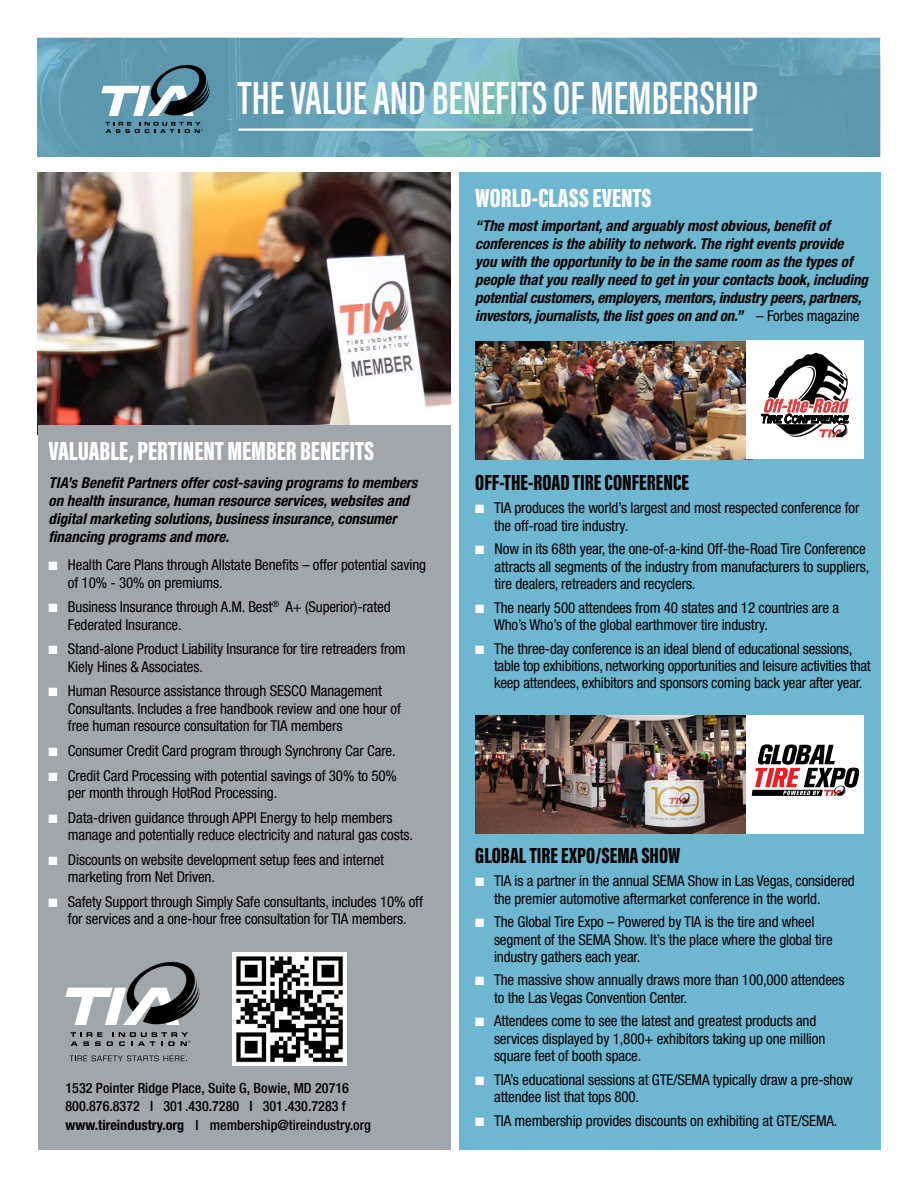
<style>
.page{position:relative;width:918px;height:1188px;background:#fff}
.page>*{position:absolute;margin:0;border:0;box-sizing:border-box;transform-origin:0 0}
.t1{font:600 48px "Acumin Pro Extra Cond";color:#fff;scale:.95 1}
.t2{font:900 27px "Acumin Pro Extra Cond";color:#fff}
.t3{font:900 22.5px "Acumin Pro Extra Cond";color:#000}
.t4{font:condensed 15px/17.2px "Helvetica Neue";letter-spacing:-.01em;color:#000}
.t5{font:italic 700 condensed 15px/18px "Helvetica Neue";color:#000}
.t6{font:500 condensed 14.1px/18.3px "Helvetica Neue";color:#000}
.t7{font:4.95px "Myriad";color:#000}
.t8{font:4.05px "Myriad";color:#000}
.s1{font-weight:400;font-style:normal}
.s2{color:#fff}
.s3{font-weight:700}
</style>
<div class="page">
<img style="left:38px;top:38px;width:842px;height:119px">
<img style="left:38px;top:173px;width:413px;height:253px">
<svg style="left:101px;top:65px;width:109px;height:68px;background:#668e9c"></svg>
<div style="left:38px;top:426px;width:413px;height:724px;background:#9fa7ac"></div>
<div style="left:459px;top:173px;width:421px;height:977px;background:#6eb7d1"></div>
<img style="left:475px;top:341px;width:278px;height:119px">
<img style="left:475px;top:715px;width:271px;height:119px">
<div style="left:746px;top:715px;width:118px;height:119px;background:#fff"></div>
<svg style="left:752px;top:744px;width:107px;height:52px"></svg>
<div style="left:746px;top:340px;width:118px;height:118px;background:#fff"></div>
<svg style="left:762px;top:353px;width:87px;height:84px"></svg>
<hr style="left:238px;top:128px;width:515px;height:3px;background:#fff">
<svg style="left:69px;top:1055px;width:118px;height:6px"></svg>
<svg style="left:65px;top:962px;width:135px;height:84px"></svg>
<img style="left:233px;top:952px;width:114px;height:114px">
<p class="t8" style="left:201px;top:128px;width:4px">®</p>
<h1 class="t1" style="left:238px;top:69px;width:549px">THE VALUE AND BENEFITS OF MEMBERSHIP</h1>
<h2 class="t2" style="left:475px;top:181px;width:178px">WORLD-CLASS EVENTS</h2>
<p class="t5" style="left:475px;top:217px;width:394px">“The most important, and arguably most obvious, benefit of conferences is the ability to network. The right events provide you with the opportunity to be in the same room as the types of people that you really need to get in your contacts book, including potential customers, employers, mentors, industry peers, partners, investors, journalists, the list goes on and on.” <span class="s1">– Forbes magazine</span></p>
<h2 class="t2" style="left:49px;top:435px;width:327px">VALUABLE, PERTINENT MEMBER BENEFITS</h2>
<p class="t5" style="left:49px;top:474px;width:371px">TIA’s Benefit Partners offer cost-saving programs to members on health insurance, human resource services, websites and digital marketing solutions, business insurance, consumer financing programs and more.</p>
<p class="t4" style="left:68px;top:556px;width:360px;text-indent:-19px"><span class="s2">■</span> Health Care Plans through Allstate Benefits – offer potential saving of 10% - 30% on premiums.</p>
<p class="t4" style="left:68px;top:598px;width:324px;text-indent:-19px"><span class="s2">■</span> Business Insurance through A.M. Best<sup>®</sup> A+ (Superior)-rated<br>Federated Insurance.</p>
<p class="t4" style="left:68px;top:640px;width:339px;text-indent:-19px"><span class="s2">■</span> Stand-alone Product Liability Insurance for tire retreaders from<br>Kiely Hines &amp; Associates.</p>
<p class="t4" style="left:68px;top:682px;width:335px;text-indent:-19px"><span class="s2">■</span> Human Resource assistance through SESCO Management<br>Consultants. Includes a free handbook review and one hour of free human resource consultation for TIA members</p>
<p class="t4" style="left:49px;top:742px;width:349px"><span class="s2">■</span> Consumer Credit Card program through Synchrony Car Care.</p>
<p class="t4" style="left:68px;top:767px;width:330px;text-indent:-19px"><span class="s2">■</span> Credit Card Processing with potential savings of 30% to 50% per month through HotRod Processing.</p>
<p class="t4" style="left:68px;top:809px;width:347px;text-indent:-19px"><span class="s2">■</span> Data-driven guidance through APPI Energy to help members manage and potentially reduce electricity and natural gas costs.</p>
<p class="t4" style="left:68px;top:851px;width:318px;text-indent:-19px"><span class="s2">■</span> Discounts on website development setup fees and internet marketing from Net Driven.</p>
<p class="t4" style="left:49px;top:893px;width:376px;text-align:center"><span class="s2">■</span> Safety Support through Simply Safe consultants, includes 10% off for services and a one-hour free consultation for TIA members.</p>
<p class="t7" style="left:187px;top:1040px;width:6px">®®</p>
<p class="t6" style="left:66px;top:1079px;width:307px">1532 Pointer Ridge Place, Suite G, Bowie, MD 20716<br>800.876.8372 I 301.430.7280 I 301.430.7283 f <span class="s3">www.tireindustry.org</span> I membership@tireindustry.org</p>
<h3 class="t3" style="left:475px;top:468px;width:215px">OFF-THE-ROAD TIRE CONFERENCE</h3>
<p class="t4" style="left:494px;top:499px;width:367px;text-indent:-19px"><span class="s2">■</span> TIA produces the world’s largest and most respected conference for the off-road tire industry.</p>
<p class="t4" style="left:495px;top:540px;width:376px;text-indent:-19px"><span class="s2">■</span> Now in its 68th year, the one-of-a-kind Off-the-Road Tire Conference attracts all segments of the industry from manufacturers to suppliers, tire dealers, retreaders and recyclers.</p>
<p class="t4" style="left:494px;top:599px;width:347px;text-indent:-19px"><span class="s2">■</span> The nearly 500 attendees from 40 states and 12 countries are a<br>Who’s Who’s of the global earthmover tire industry.</p>
<p class="t4" style="left:494px;top:640px;width:378px;text-indent:-19px"><span class="s2">■</span> The three-day conference is an ideal blend of educational sessions, table top exhibitions, networking opportunities and leisure activities that keep attendees, exhibitors and sponsors coming back year after year.</p>
<h3 class="t3" style="left:475px;top:841px;width:207px">GLOBAL TIRE EXPO/SEMA SHOW</h3>
<p class="t4" style="left:494px;top:872px;width:362px;text-indent:-19px"><span class="s2">■</span> TIA is a partner in the annual SEMA Show in Las Vegas, considered the premier automotive aftermarket conference in the world.</p>
<p class="t4" style="left:494px;top:913px;width:340px;text-indent:-19px"><span class="s2">■</span> The Global Tire Expo – Powered by TIA is the tire and wheel segment of the SEMA Show. It’s the place where the global tire industry gathers each year.</p>
<p class="t4" style="left:494px;top:971px;width:352px;text-indent:-19px"><span class="s2">■</span> The massive show annually draws more than 100,000 attendees to the Las Vegas Convention Center.</p>
<p class="t4" style="left:494px;top:1012px;width:333px;text-indent:-19px"><span class="s2">■</span> Attendees come to see the latest and greatest products and services displayed by 1,800+ exhibitors taking up one million square feet of booth space.</p>
<p class="t4" style="left:494px;top:1071px;width:360px;text-indent:-19px"><span class="s2">■</span> TIA’s educational sessions at GTE/SEMA typically draw a pre-show attendee list that tops 800.</p>
<p class="t4" style="left:475px;top:1112px;width:364px"><span class="s2">■</span> TIA membership provides discounts on exhibiting at GTE/SEMA.</p>
</div>
